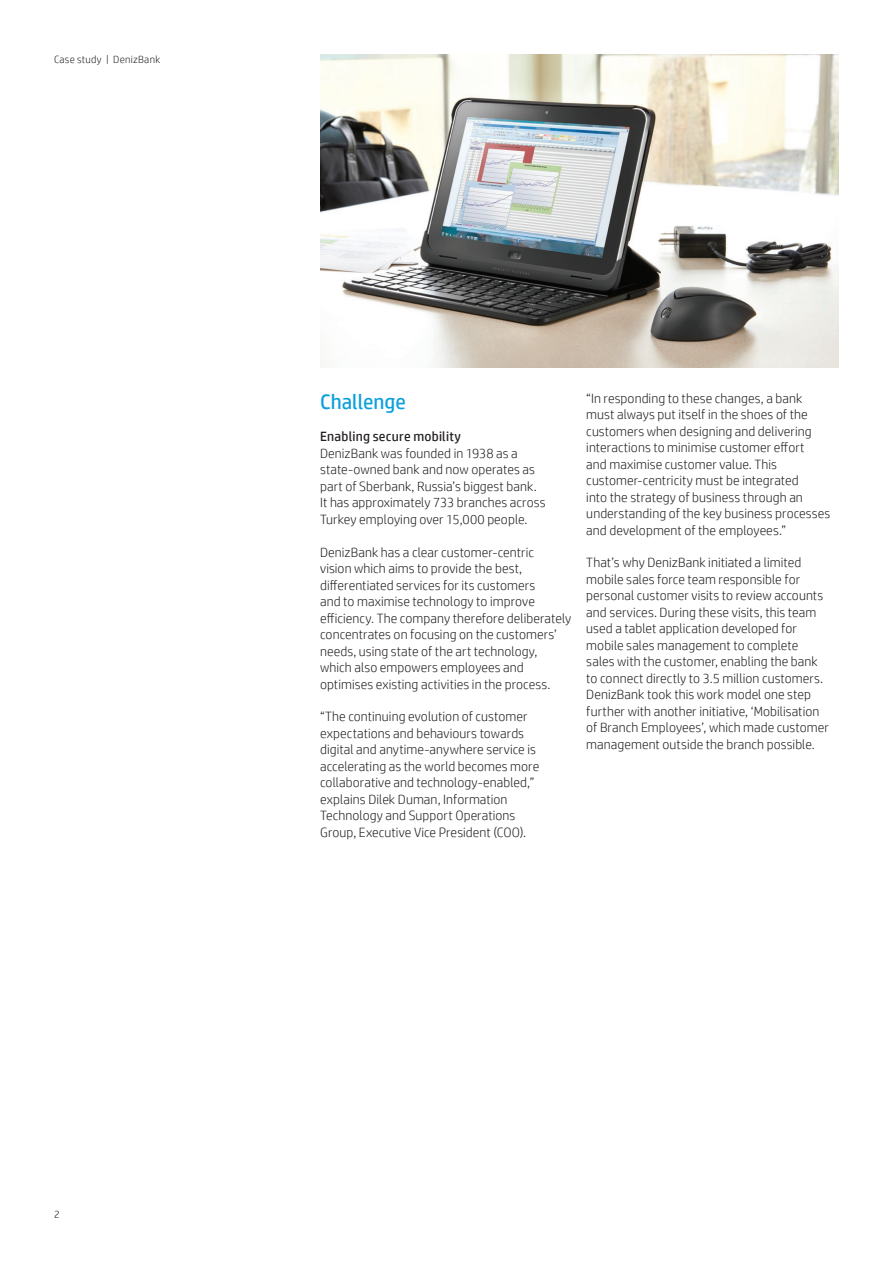
<style>
.page{position:relative;width:893px;height:1263px;background:#fff}
.page>*{position:absolute;margin:0;border:0;box-sizing:border-box;transform-origin:0 0}
.Subhead_14_16_bold_b{font:21px "HP Simplified";color:#0ca0dd}
.Body{font:300 13.5px/16.5px "HP Simplified";letter-spacing:.005em;color:#231f20}
.Body_header_bold{font:13.5px "HP Simplified";letter-spacing:.015em;color:#231f20}
.Title_descriptor{font:300 10.5px "HP Simplified";letter-spacing:.025em;color:#231f20}
.Page_number_left{font:300 10.5px "HP Simplified";color:#231f20}
</style>
<div class="page">
<img style="left:320px;top:54px;width:519px;height:314px">
<p class="Title_descriptor" style="left:54px;top:52px;width:108px">Case study | DenizBank</p>
<p class="Page_number_left" style="left:54px;top:1207px;width:7px">2</p>
<p class="Subhead_14_16_bold_b" style="left:320px;top:388px;width:87px">Challenge</p>
<p class="Body_header_bold" style="left:320px;top:428px;width:142px">Enabling secure mobility</p>
<p class="Body" style="left:320px;top:444px;width:227px">DenizBank was founded in 1938 as a state-owned bank and now operates as part of Sberbank, Russia’s biggest bank.<br>It has approximately 733 branches across Turkey employing over 15,000 people.</p>
<p class="Body" style="left:320px;top:543px;width:253px">DenizBank has a clear customer-centric<br>vision which aims to provide the best, differentiated services for its customers<br>and to maximise technology to improve efficiency. The company therefore deliberately concentrates on focusing on the customers’ needs, using state of the art technology, which also empowers employees and optimises existing activities in the process.</p>
<p class="Body" style="left:320px;top:708px;width:221px">“The continuing evolution of customer expectations and behaviours towards digital and anytime-anywhere service is accelerating as the world becomes more collaborative and technology-enabled,” explains Dilek Duman, Information Technology and Support Operations Group, Executive Vice President (COO).</p>
<p class="Body" style="left:586px;top:389px;width:246px">“In responding to these changes, a bank must always put itself in the shoes of the customers when designing and delivering interactions to minimise customer effort<br>and maximise customer value. This customer-centricity must be integrated<br>into the strategy of business through an understanding of the key business processes and development of the employees.”</p>
<p class="Body" style="left:586px;top:554px;width:244px">That’s why DenizBank initiated a limited mobile sales force team responsible for personal customer visits to review accounts and services. During these visits, this team used a tablet application developed for mobile sales management to complete sales with the customer, enabling the bank to connect directly to 3.5 million customers.<br>DenizBank took this work model one step further with another initiative, ‘Mobilisation of Branch Employees’, which made customer management outside the branch possible.</p>
</div>
